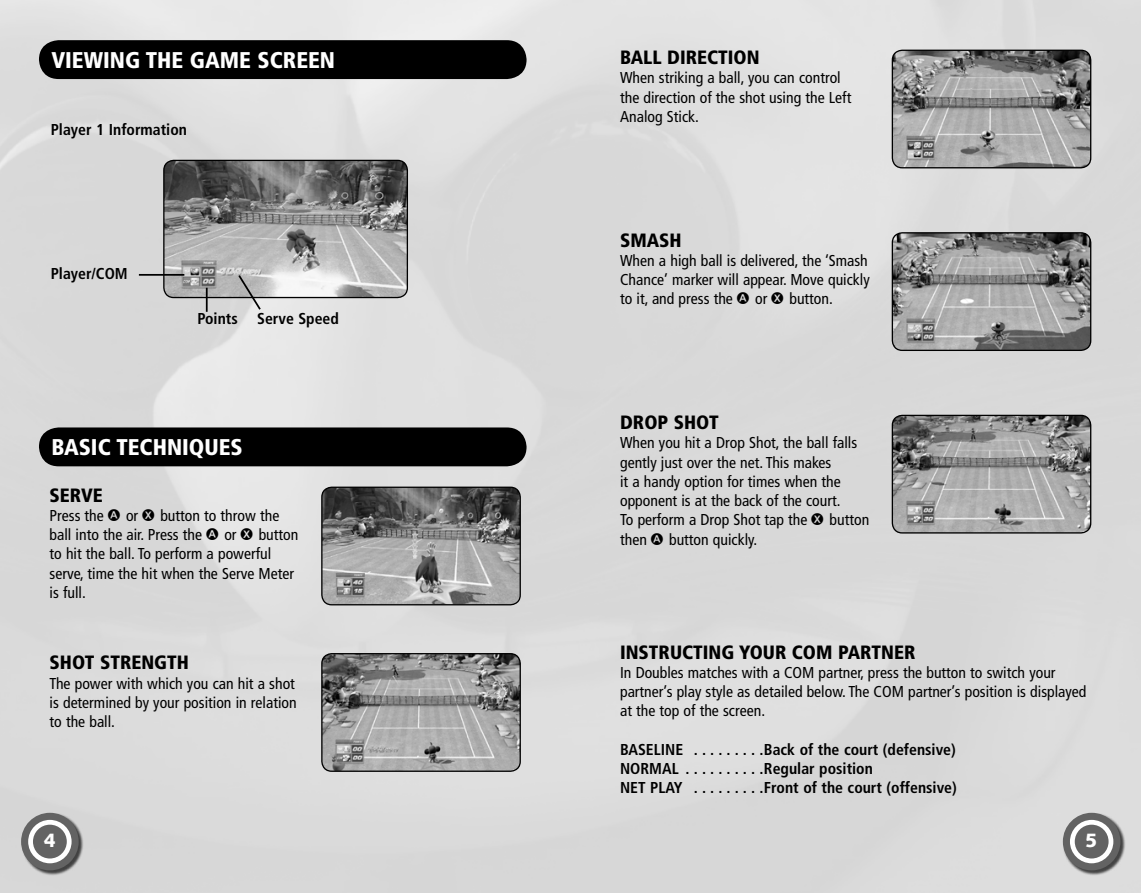
<style>
.page{position:relative;width:1141px;height:893px;background:#fff}
.page>*{position:absolute;margin:0;border:0;box-sizing:border-box;transform-origin:0 0}
.t1{font:900 condensed 22.75px "Frutiger LT Std";color:#fff}
.t2{font:900 condensed 19.25px "Frutiger LT Std";color:#000}
.t3{font:900 19.25px "Syntax LT Std";color:#fff}
.t4{font:condensed 15.75px/19.2px "Frutiger LT Std";color:#000}
.t5{font:700 condensed 15.75px/19.2px "Frutiger LT Std";color:#000}
</style>
<div class="page">
<img style="left:0;top:0;width:1141px;height:893px">
<div style="left:21px;top:813px;width:70px;height:69px;background:#000;opacity:.7"></div>
<div style="left:21px;top:813px;width:58px;height:57px;background:#636363;border-radius:50%"></div>
<svg style="left:28px;top:820px;width:44px;height:43px"></svg>
<div style="left:1063px;top:813px;width:69px;height:69px;background:#000;opacity:.7"></div>
<div style="left:1063px;top:813px;width:57px;height:57px;background:#636363;border-radius:50%"></div>
<svg style="left:1070px;top:820px;width:43px;height:43px"></svg>
<div style="left:39px;top:40px;width:488px;height:39px;background:#000;border-radius:20px"></div>
<img style="left:164px;top:160px;width:243px;height:138px">
<div style="left:163px;top:160px;width:245px;height:138px;border:1px solid #000;border-radius:10px"></div>
<div style="left:39px;top:427px;width:488px;height:39px;background:#000;border-radius:20px"></div>
<img style="left:322px;top:487px;width:198px;height:118px">
<div style="left:321px;top:487px;width:200px;height:118px;border:1px solid #000;border-radius:10px"></div>
<img style="left:322px;top:654px;width:198px;height:117px">
<div style="left:321px;top:653px;width:200px;height:119px;border:1px solid #000;border-radius:10px"></div>
<img style="left:892px;top:50px;width:199px;height:118px">
<div style="left:892px;top:50px;width:199px;height:118px;border:1px solid #000;border-radius:10px"></div>
<img style="left:892px;top:233px;width:199px;height:117px">
<div style="left:892px;top:232px;width:199px;height:119px;border:1px solid #000;border-radius:10px"></div>
<img style="left:892px;top:415px;width:199px;height:118px">
<div style="left:892px;top:415px;width:199px;height:119px;border:1px solid #000;border-radius:10px"></div>
<hr style="left:206px;top:288px;width:2px;height:24px;background:#000">
<svg style="left:237px;top:273px;width:25px;height:39px"></svg>
<hr style="left:139px;top:274px;width:45px;height:2px;background:#000">
<svg style="left:737px;top:293px;width:12px;height:11px"></svg>
<svg style="left:771px;top:293px;width:12px;height:11px"></svg>
<svg style="left:812px;top:514px;width:11px;height:11px"></svg>
<svg style="left:651px;top:533px;width:12px;height:12px"></svg>
<svg style="left:108px;top:509px;width:12px;height:12px"></svg>
<svg style="left:142px;top:509px;width:12px;height:12px"></svg>
<svg style="left:206px;top:528px;width:12px;height:12px"></svg>
<svg style="left:241px;top:528px;width:12px;height:12px"></svg>
<h1 class="t1" style="left:51px;top:46px;width:285px">VIEWING THE GAME SCREEN</h1>
<p class="t5" style="left:51px;top:120px;width:138px">Player 1 Information</p>
<p class="t5" style="left:51px;top:264px;width:79px">Player/COM</p>
<p class="t5" style="left:198px;top:309px;width:143px">Points Serve Speed</p>
<h1 class="t1" style="left:51px;top:434px;width:193px">BASIC TECHNIQUES</h1>
<p class="t2" style="left:50px;top:483px;width:55px">SERVE</p>
<p class="t4" style="left:50px;top:506px;width:56px">Press the</p>
<p class="t4" style="left:126px;top:506px;width:14px">or</p>
<p class="t4" style="left:50px;top:506px;width:231px;text-indent:111px">button to throw the ball into the air. Press the</p>
<p class="t4" style="left:50px;top:525px;width:250px;text-indent:209px">button to hit the ball. To perform a powerful serve, time the hit when the Serve Meter is full.</p>
<p class="t4" style="left:224px;top:525px;width:14px">or</p>
<p class="t2" style="left:50px;top:651px;width:141px">SHOT STRENGTH</p>
<p class="t4" style="left:50px;top:674px;width:249px;text-align:justify">The power with which you can hit a shot is determined by your position in relation to the ball.</p>
<p class="t2" style="left:620px;top:46px;width:141px">BALL DIRECTION</p>
<p class="t4" style="left:620px;top:68px;width:233px">When striking a ball, you can control the direction of the shot using the Left<br>Analog Stick.</p>
<p class="t2" style="left:620px;top:228px;width:63px">SMASH</p>
<p class="t4" style="left:620px;top:251px;width:251px">When a high ball is delivered, the ‘Smash<br>Chance’ marker will appear. Move quickly to it, and press the</p>
<p class="t4" style="left:755px;top:289px;width:14px">or</p>
<p class="t4" style="left:789px;top:289px;width:45px">button.</p>
<p class="t2" style="left:620px;top:411px;width:100px">DROP SHOT</p>
<p class="t4" style="left:620px;top:433px;width:239px">When you hit a Drop Shot, the ball falls gently just over the net. This makes<br>it a handy option for times when the opponent is at the back of the court.<br>To perform a Drop Shot tap the</p>
<p class="t4" style="left:830px;top:510px;width:41px">button</p>
<p class="t4" style="left:620px;top:530px;width:28px">then</p>
<p class="t4" style="left:669px;top:530px;width:90px">button quickly.</p>
<p class="t2" style="left:620px;top:640px;width:297px">INSTRUCTING YOUR COM PARTNER</p>
<p class="t4" style="left:620px;top:663px;width:468px">In Doubles matches with a COM partner, press the button to switch your partner’s play style as detailed below. The COM partner’s position is displayed at the top of the screen.</p>
<p class="t5" style="left:620px;top:740px;width:338px">BASELINE . . . . . . . . Back of the court (defensive)<br>NORMAL . . . . . . . . . Regular position<br>NET PLAY . . . . . . . . Front of the court (offensive)</p>
<p class="t3" style="left:43px;top:829px;width:14px">4</p>
<p class="t3" style="left:1085px;top:829px;width:14px">5</p>
</div>
